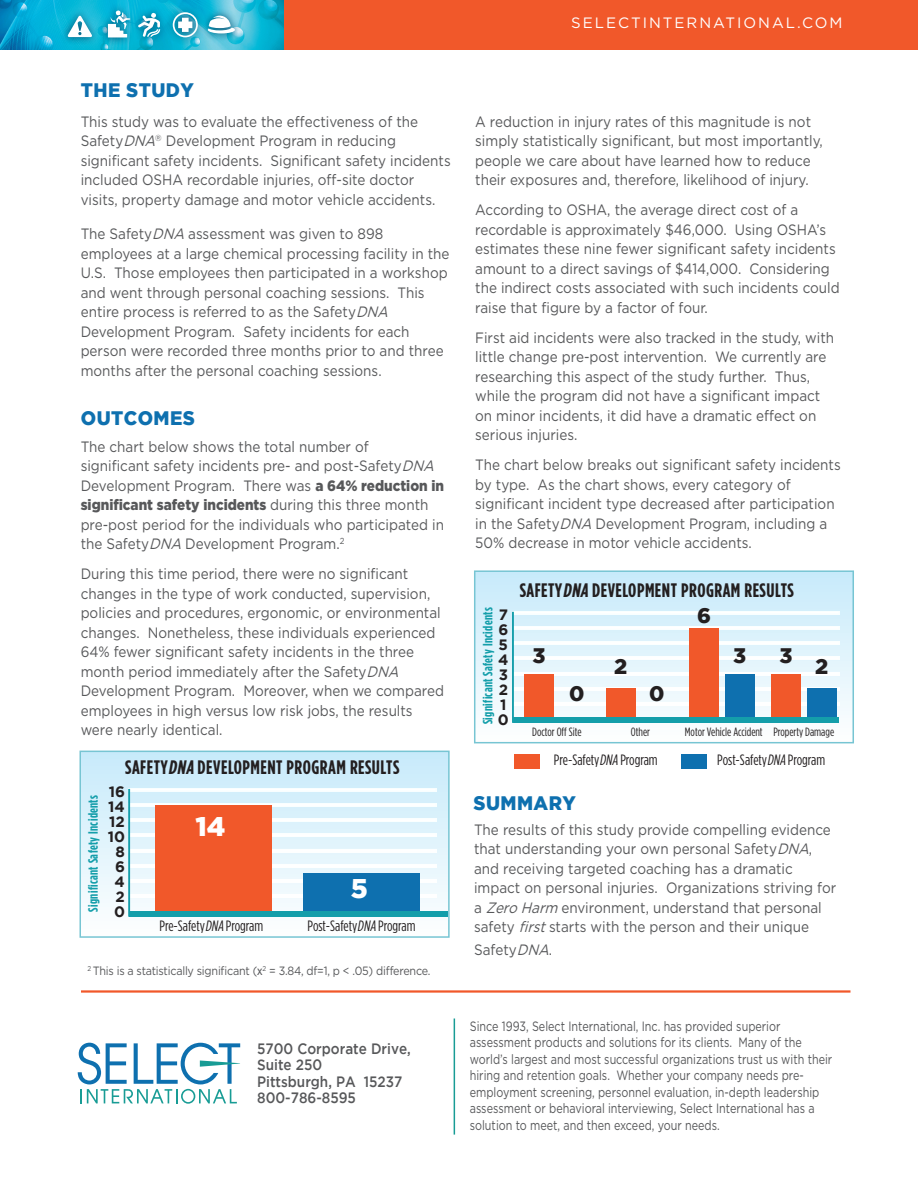
<style>
.page{position:relative;width:918px;height:1188px;background:#fff}
.page>*{position:absolute;margin:0;border:0;box-sizing:border-box;transform-origin:0 0}
.t1{font:900 27px "Gotham";color:#fff}
.t2{font:900 21px "Gotham";color:#231f20}
.t3{font:700 19.5px "Gotham Condensed";letter-spacing:.025em;color:#231f20}
.t4{font:900 19.5px "Gotham";letter-spacing:.025em;color:#0e70af;scale:.95 1}
.t5{font:15px/19.5px "Gotham";color:#57585a;scale:.9 1}
.t6{font:15px "Gotham Condensed";color:#231f20}
.t7{font:500 15px/16.5px "Gotham";color:#57585a;scale:.9 1}
.t8{font:15px "Gotham";letter-spacing:.13em;color:#fff}
.t9{font:700 15px/15px "Gotham";color:#231f20;text-align:center}
.t10{font:13.5px/16.5px "Gotham";color:#57585a;scale:.8 1}
.t11{font:700 13.5px "Gotham Condensed";letter-spacing:.025em;color:#149eaa}
.t12{font:12px "Gotham";letter-spacing:-.02em;color:#57585a;scale:.9 1}
.t13{font:12px "Gotham Condensed";color:#231f20}
.s1{font-style:italic}
.s2{font-weight:900}
.s3{font-family:"Arial"}
</style>
<div class="page">
<svg style="left:477px;top:573px;width:374px;height:150px"></svg>
<div style="left:474px;top:570px;width:380px;height:173px;border:2px solid #77c5d3"></div>
<hr style="left:514px;top:612px;width:324px;height:1px;background:#fff">
<hr style="left:514px;top:658px;width:324px;height:1px;background:#fff">
<hr style="left:514px;top:703px;width:324px;height:2px;background:#fff">
<hr style="left:514px;top:642px;width:324px;height:2px;background:#fff">
<hr style="left:514px;top:688px;width:324px;height:2px;background:#fff">
<hr style="left:514px;top:627px;width:324px;height:2px;background:#fff">
<hr style="left:514px;top:673px;width:324px;height:1px;background:#fff">
<svg style="left:83px;top:754px;width:364px;height:158px"></svg>
<div style="left:80px;top:751px;width:370px;height:187px;border:2px solid #77c5d3"></div>
<hr style="left:130px;top:789px;width:305px;height:1px;background:#fff">
<hr style="left:130px;top:835px;width:305px;height:1px;background:#fff">
<hr style="left:130px;top:880px;width:305px;height:2px;background:#fff">
<hr style="left:130px;top:819px;width:305px;height:2px;background:#fff">
<hr style="left:130px;top:865px;width:305px;height:2px;background:#fff">
<hr style="left:130px;top:804px;width:305px;height:2px;background:#fff">
<hr style="left:130px;top:850px;width:305px;height:1px;background:#fff">
<hr style="left:130px;top:896px;width:305px;height:1px;background:#fff">
<div style="left:284px;top:0;width:634px;height:49px;background:#f1582a"></div>
<img style="left:0;top:0;width:284px;height:49px">
<svg style="left:78px;top:1043px;width:162px;height:61px"></svg>
<hr style="left:454px;top:1018px;width:1px;height:117px;background:#189c95">
<hr style="left:81px;top:990px;width:769px;height:3px;background:#f1582a">
<div style="left:60px;top:3px;width:183px;height:43px;background:#004467;opacity:.9"></div>
<svg style="left:108px;top:10px;width:22px;height:27px"></svg>
<svg style="left:173px;top:12px;width:25px;height:25px"></svg>
<svg style="left:67px;top:15px;width:25px;height:22px"></svg>
<svg style="left:138px;top:13px;width:22px;height:24px"></svg>
<svg style="left:208px;top:16px;width:27px;height:17px"></svg>
<div style="left:155px;top:805px;width:116px;height:107px;background:#f1582a"></div>
<div style="left:303px;top:874px;width:116px;height:38px;background:#0e70af"></div>
<div style="left:129px;top:912px;width:319px;height:5px;background:#149eaa"></div>
<hr style="left:128px;top:789px;width:2px;height:128px;background:#149eaa">
<div style="left:524px;top:674px;width:30px;height:46px;background:#f1582a"></div>
<div style="left:606px;top:689px;width:30px;height:31px;background:#f1582a"></div>
<div style="left:689px;top:628px;width:30px;height:92px;background:#f1582a"></div>
<div style="left:771px;top:674px;width:30px;height:46px;background:#f1582a"></div>
<div style="left:725px;top:674px;width:29px;height:46px;background:#0e70af"></div>
<div style="left:807px;top:689px;width:30px;height:34px;background:#0e70af"></div>
<div style="left:513px;top:717px;width:325px;height:6px;background:#149eaa"></div>
<hr style="left:512px;top:612px;width:2px;height:111px;background:#149eaa">
<div style="left:515px;top:755px;width:25px;height:14px;background:#f1582a"></div>
<div style="left:682px;top:755px;width:25px;height:14px;background:#0e70af"></div>
<p class="t8" style="left:571px;top:14px;width:273px">SELECTINTERNATIONAL.COM</p>
<h3 class="t4" style="left:81px;top:79px;width:120px">THE STUDY</h3>
<p class="t5" style="left:81px;top:111px;width:413px">This study was to evaluate the effectiveness of the Safety<span class="s1">DNA</span><sup>®</sup> Development Program in reducing significant safety incidents. Significant safety incidents included OSHA recordable injuries, off-site doctor visits, property damage and motor vehicle accidents.</p>
<p class="t5" style="left:81px;top:224px;width:411px">The Safety<span class="s1">DNA</span> assessment was given to 898 employees at a large chemical processing facility in the U.S. Those employees then participated in a workshop and went through personal coaching sessions. This entire process is referred to as the Safety<span class="s1">DNA </span>Development Program. Safety incidents for each person were recorded three months prior to and three months after the personal coaching sessions.</p>
<h3 class="t4" style="left:81px;top:407px;width:122px">OUTCOMES</h3>
<p class="t5" style="left:81px;top:436px;width:405px">The chart below shows the total number of<br>significant safety incidents pre- and post-Safety<span class="s1">DNA </span>Development Program. There was <span class="s2">a 64% reduction in significant safety incidents</span> during this three month pre-post period for the individuals who participated in the Safety<span class="s1">DNA</span> Development Program.<sup>2</sup></p>
<p class="t5" style="left:81px;top:564px;width:405px">During this time period, there were no significant changes in the type of work conducted, supervision, policies and procedures, ergonomic, or environmental changes. Nonetheless, these individuals experienced 64% fewer significant safety incidents in the three month period immediately after the Safety<span class="s1">DNA </span>Development Program. Moreover, when we compared employees in high versus low risk jobs, the results were nearly identical.</p>
<p class="t11" style="left:85px;top:912px;width:118px;rotate:-90deg">Significant Safety Incidents</p>
<h3 class="t3" style="left:125px;top:756px;width:276px">SAFETY<span class="s1">DNA</span> DEVELOPMENT PROGRAM RESULTS</h3>
<p class="t9" style="left:108px;top:784px;width:19px">16<br>14<br>12<br>10<br>8<br>6<br>4<br>2</p>
<p class="t9" style="left:114px;top:904px;width:12px">0</p>
<h1 class="t1" style="left:195px;top:810px;width:31px">14</h1>
<h1 class="t1" style="left:351px;top:873px;width:19px">5</h1>
<p class="t6" style="left:160px;top:918px;width:105px">Pre-Safety<span class="s1">DNA</span> Program</p>
<p class="t6" style="left:307px;top:918px;width:110px">Post-Safety<span class="s1">DNA</span> Program</p>
<p class="t12" style="left:87px;top:963px;width:383px"><sup>2</sup> This is a statistically significant (<span class="s3">x</span><sup>2</sup> = 3.84, df=1, p &lt; .05) difference.</p>
<p class="t7" style="left:257px;top:1040px;width:172px">5700 Corporate Drive,<br>Suite 250<br>Pittsburgh, PA 15237<br>800-786-8595</p>
<p class="t5" style="left:475px;top:111px;width:388px">A reduction in injury rates of this magnitude is not simply statistically significant, but most importantly, people we care about have learned how to reduce their exposures and, therefore, likelihood of injury.</p>
<p class="t5" style="left:475px;top:200px;width:407px">According to OSHA, the average direct cost of a recordable is approximately $46,000. Using OSHA’s estimates these nine fewer significant safety incidents amount to a direct savings of $414,000. Considering the indirect costs associated with such incidents could raise that figure by a factor of four.</p>
<p class="t5" style="left:475px;top:327px;width:400px">First aid incidents were also tracked in the study, with little change pre-post intervention. We currently are researching this aspect of the study further. Thus, while the program did not have a significant impact on minor incidents, it did have a dramatic effect on serious injuries.</p>
<p class="t5" style="left:475px;top:455px;width:408px">The chart below breaks out significant safety incidents by type. As the chart shows, every category of significant incident type decreased after participation in the Safety<span class="s1">DNA</span> Development Program, including a 50% decrease in motor vehicle accidents.</p>
<p class="t11" style="left:480px;top:724px;width:118px;rotate:-90deg">Significant Safety Incidents</p>
<p class="t9" style="left:498px;top:607px;width:12px;text-align:justify">7<br>6<br>5<br>4<br>3<br>2<br>1</p>
<p class="t9" style="left:498px;top:712px;width:12px">0</p>
<h3 class="t3" style="left:520px;top:578px;width:276px">SAFETY<span class="s1">DNA</span> DEVELOPMENT PROGRAM RESULTS</h3>
<h2 class="t2" style="left:697px;top:604px;width:15px">6</h2>
<h2 class="t2" style="left:533px;top:643px;width:15px">3</h2>
<h2 class="t2" style="left:733px;top:643px;width:15px">3</h2>
<h2 class="t2" style="left:780px;top:643px;width:15px">3</h2>
<h2 class="t2" style="left:614px;top:654px;width:15px">2</h2>
<h2 class="t2" style="left:815px;top:654px;width:15px">2</h2>
<h2 class="t2" style="left:569px;top:682px;width:17px">0</h2>
<h2 class="t2" style="left:649px;top:682px;width:17px">0</h2>
<p class="t13" style="left:532px;top:725px;width:51px">Doctor Off Site</p>
<p class="t13" style="left:631px;top:725px;width:21px">Other</p>
<p class="t13" style="left:685px;top:725px;width:151px">Motor Vehicle Accident Property Damage</p>
<p class="t6" style="left:717px;top:751px;width:110px">Post-Safety<span class="s1">DNA</span> Program</p>
<p class="t6" style="left:554px;top:751px;width:105px">Pre-Safety<span class="s1">DNA</span> Program</p>
<h3 class="t4" style="left:474px;top:792px;width:109px">SUMMARY</h3>
<p class="t5" style="left:474px;top:820px;width:404px">The results of this study provide compelling evidence that understanding your own personal Safety<span class="s1">DNA</span>, and receiving targeted coaching has a dramatic impact on personal injuries. Organizations striving for a <span class="s1">ZeroHarm</span> environment, understand that personal safety <span class="s1">first</span>starts with the person and their unique</p>
<p class="t5" style="left:474px;top:940px;width:90px">Safety<span class="s1">DNA</span>.</p>
<p class="t10" style="left:470px;top:1017px;width:455px">Since 1993, Select International, Inc. has provided superior assessment products and solutions for its clients. Many of the world’s largest and most successful organizations trust us with their hiring and retention goals. Whether your company needs pre&shy;employment screening, personnel evaluation, in-depth leadership assessment or behavioral interviewing, Select International has a solution to meet, and then exceed, your needs.</p>
</div>
